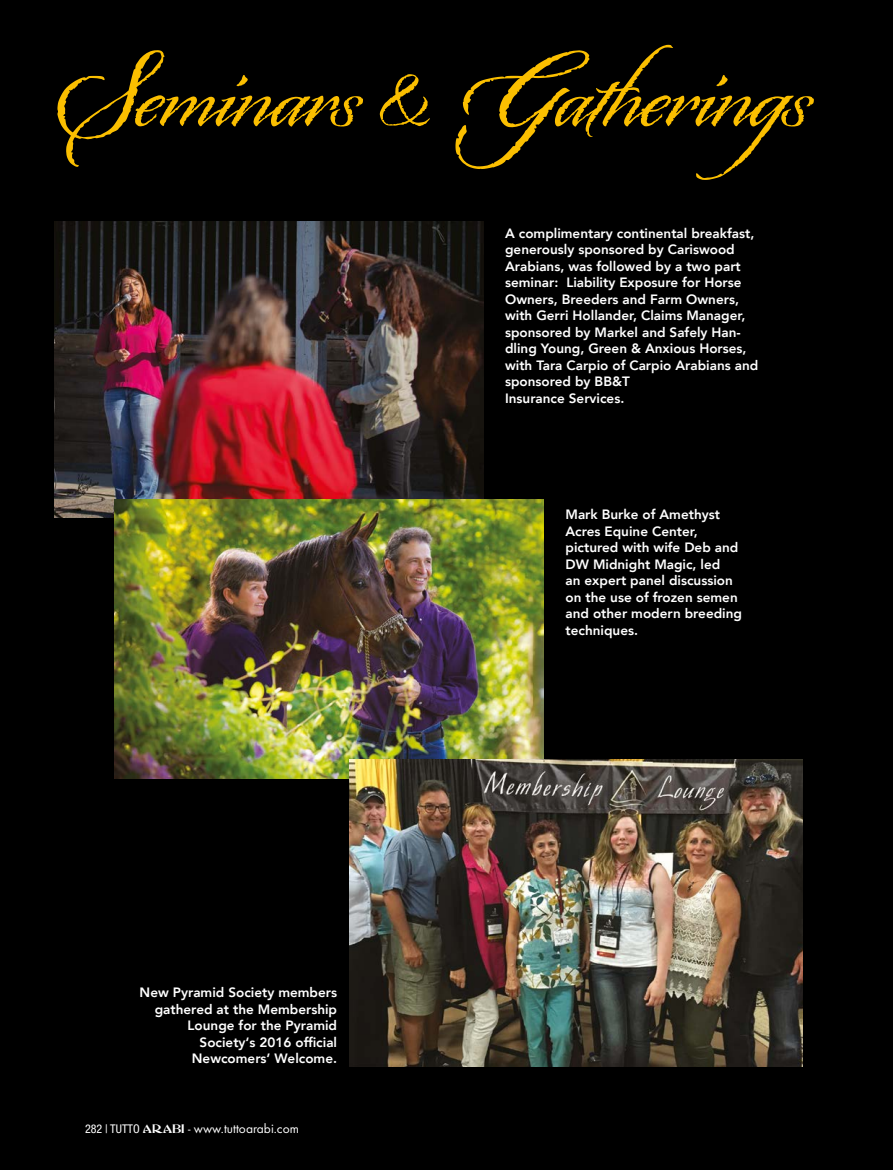
<style>
.page{position:relative;width:893px;height:1170px;background:#fff}
.page>*{position:absolute;margin:0;border:0;box-sizing:border-box;transform-origin:0 0}
.t1{font:108px "Origins";color:#fbbf00}
.t2{font:800 13.5px/16.5px "Avenir";color:#fff}
.t3{font:13.5px "Futura T";color:#fff}
.s1{font-size:72px}
.s2{font-family:"Helvetica Neue";font-stretch:condensed;font-size:12px}
.s3{font-family:"Abbess";font-size:12px}
</style>
<div class="page">
<div style="left:0;top:0;width:893px;height:1169px;background:#000"></div>
<img style="left:55px;top:222px;width:428px;height:295px">
<img style="left:115px;top:499px;width:429px;height:279px">
<img style="left:350px;top:759px;width:453px;height:307px">
<h1 class="t1" style="left:54px;top:25px;width:797px">Seminars <span class="s1">&amp;</span> Gatherings</h1>
<p class="t2" style="left:505px;top:225px;width:255px">A complimentary continental breakfast, generously sponsored by Cariswood Arabians, was followed by a two part seminar: Liability Exposure for Horse Owners, Breeders and Farm Owners, with Gerri Hollander, Claims Manager, sponsored by Markel and Safely Han&shy;dling Young, Green &amp; Anxious Horses, with Tara Carpio of Carpio Arabians and sponsored by BB&amp;T<br>Insurance Services.</p>
<p class="t2" style="left:140px;top:984px;width:199px;text-align:right">New Pyramid Society members gathered at the Membership<br>Lounge for the Pyramid<br>Society‘s 2016 official<br>Newcomers’ Welcome.</p>
<p class="t3" style="left:85px;top:1120px;width:215px"><span class="s2">282 | TUTTO</span> <span class="s3">ARABI</span> - www.tuttoarabi.com</p>
<p class="t2" style="left:566px;top:506px;width:178px">Mark Burke of Amethyst<br>Acres Equine Center, pictured with wife Deb and<br>DW Midnight Magic, led<br>an expert panel discussion on the use of frozen semen and other modern breeding techniques.</p>
</div>
